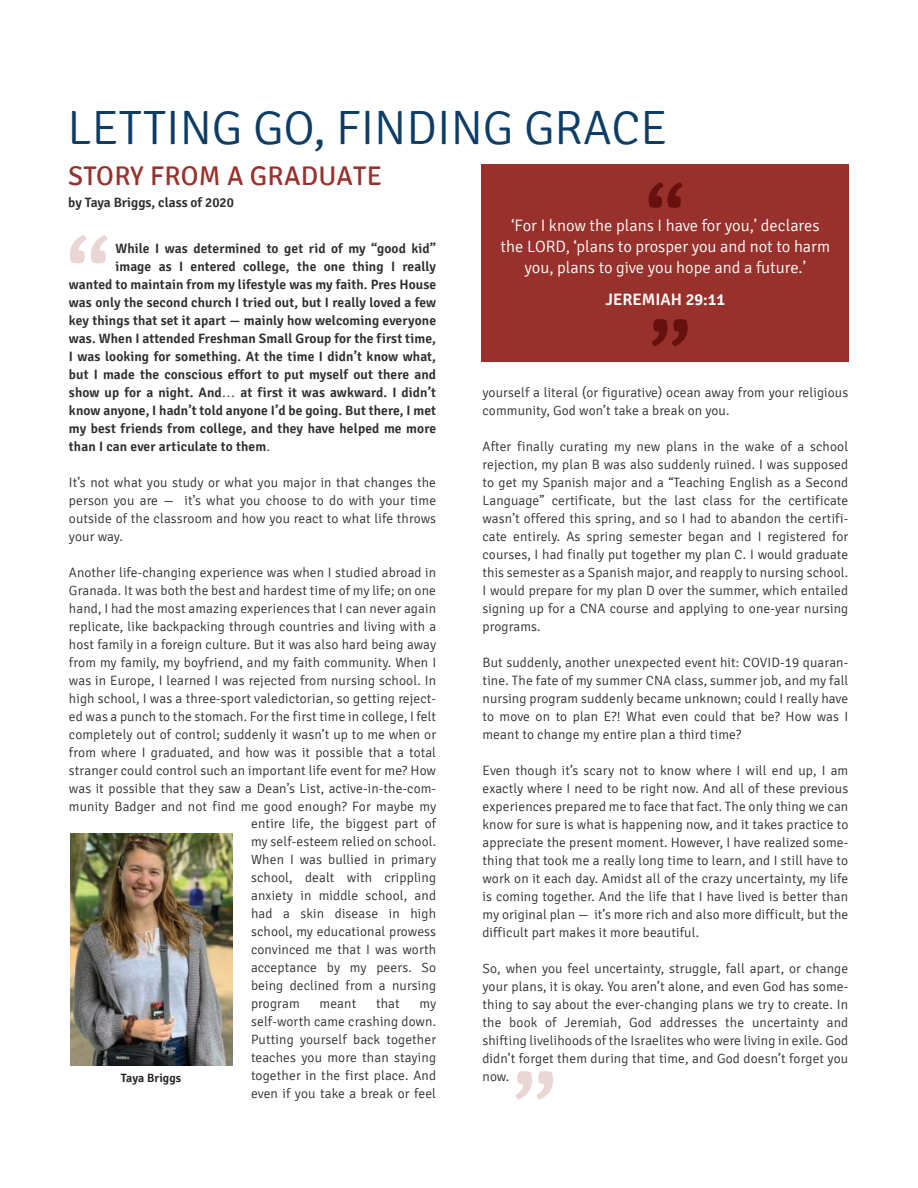
<style>
.page{position:relative;width:918px;height:1188px;background:#fff}
.page>*{position:absolute;margin:0;border:0;box-sizing:border-box;transform-origin:0 0}
.t1{font:300 48px "Signika";color:#0d3d65}
.t2{font:27px "Signika";letter-spacing:.01em;color:#98312c}
.t3{font:300 16.5px/21px "Signika";color:#fff;text-align:center}
.t4{font:600 16.5px "Signika";color:#fff}
.t5{font:300 13.5px/18px "Signika";letter-spacing:.01em;color:#2d2e2e;text-align:justify}
.t6{font:600 13.5px "Signika";letter-spacing:.01em;color:#2d2e2e}
.t7{font:600 12px "Signika";letter-spacing:.005em;color:#231f20}
.s1{font-family:"Myriad Pro";font-weight:400}
.s2{font-weight:300}
</style>
<div class="page">
<svg style="left:70px;top:235px;width:37px;height:28px"></svg>
<svg style="left:516px;top:1071px;width:37px;height:29px"></svg>
<div style="left:482px;top:164px;width:367px;height:198px;background:#98312c"></div>
<svg style="left:649px;top:182px;width:33px;height:26px"></svg>
<svg style="left:652px;top:319px;width:36px;height:27px"></svg>
<img style="left:70px;top:833px;width:162px;height:232px">
<h1 class="t1" style="left:68px;top:102px;width:601px">LETTING GO, FINDING GRACE</h1>
<h2 class="t2" style="left:68px;top:160px;width:315px">STORY FROM A GRADUATE</h2>
<p class="t6" style="left:68px;top:195px;width:167px">by Taya Briggs, class of 2020</p>
<p class="t6" style="left:115px;top:241px;width:322px">While I was determined to get rid of my “good kid”</p>
<p class="t6" style="left:115px;top:259px;width:322px">image as I entered college, the one thing I really</p>
<p class="t6" style="left:69px;top:277px;width:369px">wanted to maintain from my lifestyle was my faith. Pres House</p>
<p class="t6" style="left:69px;top:295px;width:369px">was only the second church I tried out, but I really loved a few</p>
<p class="t6" style="left:69px;top:313px;width:369px">key things that set it apart — mainly how welcoming everyone</p>
<p class="t6" style="left:69px;top:331px;width:369px">was. When I attended Freshman Small Group for the first time,</p>
<p class="t6" style="left:69px;top:349px;width:369px">I was looking for something. At the time I didn’t know what,</p>
<p class="t6" style="left:69px;top:367px;width:369px">but I made the conscious effort to put myself out there and</p>
<p class="t6" style="left:69px;top:385px;width:369px">show up for a night. And<span class="s1">…</span> at first it was awkward. I didn’t</p>
<p class="t6" style="left:69px;top:403px;width:369px">know anyone, I hadn’t told anyone I’d be going. But there, I met</p>
<p class="t6" style="left:69px;top:421px;width:369px">my best friends from college, and they have helped me more</p>
<p class="t6" style="left:69px;top:439px;width:202px">than I can ever articulate to them<span class="s2">.</span></p>
<p class="t5" style="left:69px;top:474px;width:369px">It’s not what you study or what you major in that changes the person you are — it’s what you choose to do with your time outside of the classroom and how you react to what life throws your way.</p>
<p class="t5" style="left:69px;top:564px;width:369px">Another life-changing experience was when I studied abroad in Granada. It was both the best and hardest time of my life; on one hand, I had the most amazing experiences that I can never again replicate, like backpacking through countries and living with a host family in a foreign culture. But it was also hard being away from my family, my boyfriend, and my faith community. When I was in Europe, I learned I was rejected from nursing school. In high school, I was a three-sport valedictorian, so getting reject&shy;ed was a punch to the stomach. For the first time in college, I felt completely out of control; suddenly it wasn’t up to me when or from where I graduated, and how was it possible that a total stranger could control such an important life event for me? How was it possible that they saw a Dean’s List, active-in-the-com&shy;munity Badger and not find me good enough? For maybe my</p>
<p class="t7" style="left:121px;top:1071px;width:62px">Taya Briggs</p>
<p class="t5" style="left:251px;top:815px;width:187px">entire life, the biggest part of my self-esteem relied on school.<br>When I was bullied in primary school, dealt with crippling anxiety in middle school, and had a skin disease in high school, my educational prowess convinced me that I was worth acceptance by my peers. So being declined from a nursing program</p>
<p class="t5" style="left:320px;top:995px;width:38px">meant</p>
<p class="t5" style="left:376px;top:995px;width:25px">that</p>
<p class="t5" style="left:251px;top:995px;width:187px;text-indent:168px">my self-worth came crashing down.<br>Putting yourself back together teaches you more than staying together in the first place. And even if you take a break or feel</p>
<p class="t3" style="left:501px;top:216px;width:331px">‘For I know the plans I have for you,’ declares the LORD, ‘plans to prosper you and not to harm you, plans to give you hope and a future.’</p>
<p class="t4" style="left:605px;top:290px;width:121px">JEREMIAH 29:11</p>
<p class="t5" style="left:483px;top:384px;width:367px">yourself a literal (or figurative) ocean away from your religious community, God won’t take a break on you.</p>
<p class="t5" style="left:483px;top:438px;width:367px">After finally curating my new plans in the wake of a school rejection, my plan B was also suddenly ruined. I was supposed to get my Spanish major and a “Teaching English as a Second Language” certificate, but the last class for the certificate wasn’t offered this spring, and so I had to abandon the certifi&shy;cate entirely. As spring semester began and I registered for courses, I had finally put together my plan C. I would graduate this semester as a Spanish major, and reapply to nursing school.<br>I would prepare for my plan D over the summer, which entailed signing up for a CNA course and applying to one-year nursing programs.</p>
<p class="t5" style="left:483px;top:654px;width:367px">But suddenly, another unexpected event hit: COVID-19 quaran&shy;tine. The fate of my summer CNA class, summer job, and my fall nursing program suddenly became unknown; could I really have to move on to plan E?! What even could that be? How was I meant to change my entire plan a third time?</p>
<p class="t5" style="left:483px;top:762px;width:367px">Even though it’s scary not to know where I will end up, I am exactly where I need to be right now. And all of these previous experiences prepared me to face that fact. The only thing we can know for sure is what is happening now, and it takes practice to appreciate the present moment. However, I have realized some&shy;thing that took me a really long time to learn, and I still have to work on it each day. Amidst all of the crazy uncertainty, my life is coming together. And the life that I have lived is better than my original plan — it’s more rich and also more difficult, but the difficult part makes it more beautiful.</p>
<p class="t5" style="left:483px;top:960px;width:367px">So, when you feel uncertainty, struggle, fall apart, or change your plans, it is okay. You aren’t alone, and even God has some&shy;thing to say about the ever-changing plans we try to create. In the book of Jeremiah, God addresses the uncertainty and shifting livelihoods of the Israelites who were living in exile. God didn’t forget them during that time, and God doesn’t forget you now.</p>
</div>
